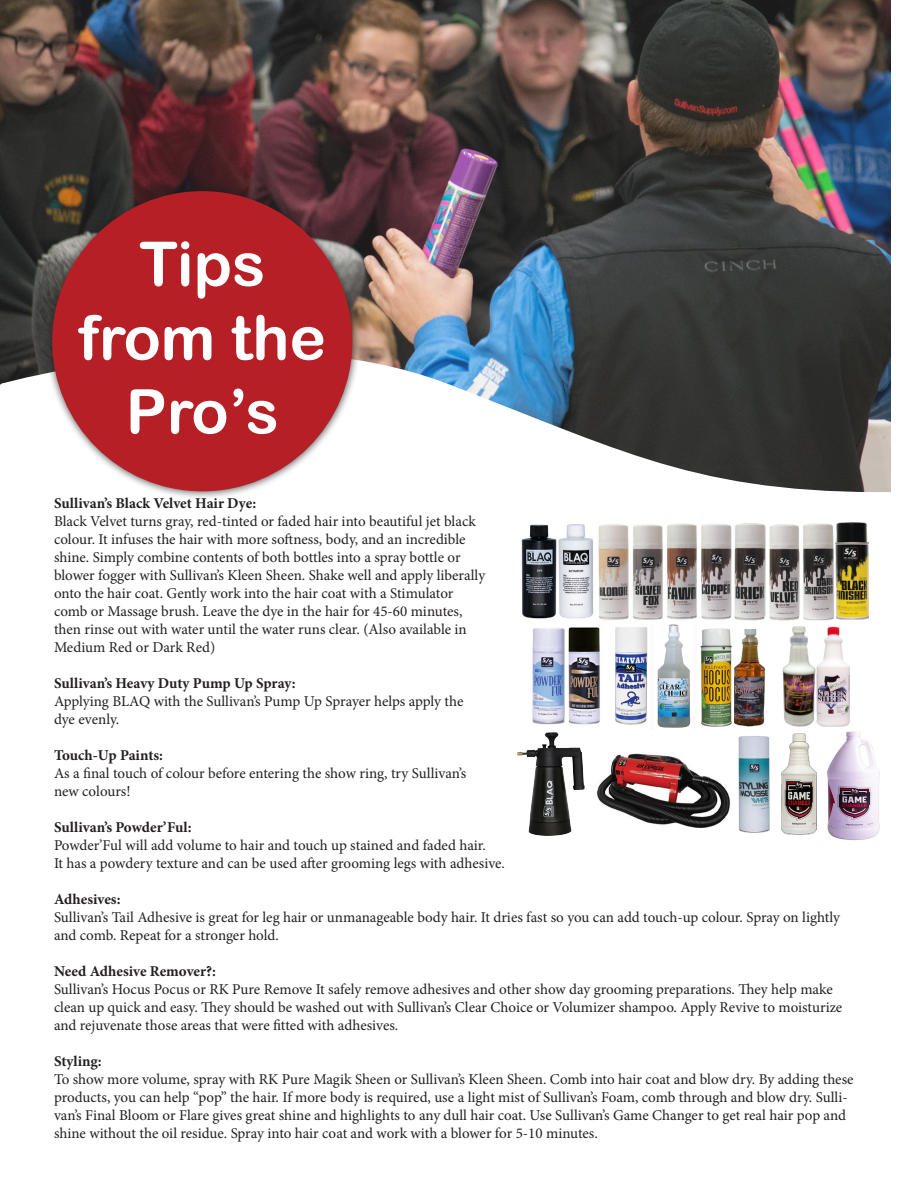
<style>
.page{position:relative;width:918px;height:1188px;background:#fff}
.page>*{position:absolute;margin:0;border:0;box-sizing:border-box;transform-origin:0 0}
.t1{font:61.5px "Arial Rounded MT Bold";color:#fff}
.t2{font:15px/18px "Minion Pro";letter-spacing:-.005em;color:#231f20}
.t3{font:700 15px "Minion Pro";color:#231f20}
</style>
<div class="page">
<img style="left:0;top:0;width:891px;height:312px">
<svg style="left:0;top:312px;width:891px;height:519px"></svg>
<div style="left:44px;top:183px;width:316px;height:316px;background:#231f20;opacity:.75"></div>
<div style="left:52px;top:191px;width:300px;height:300px;background:#b61f26;border-radius:50%"></div>
<img style="left:651px;top:623px;width:46px;height:106px">
<img style="left:519px;top:519px;width:319px;height:104px">
<img style="left:529px;top:625px;width:73px;height:101px">
<img style="left:614px;top:625px;width:34px;height:100px">
<img style="left:700px;top:629px;width:71px;height:97px">
<img style="left:813px;top:623px;width:40px;height:105px">
<div style="left:762px;top:625px;width:11px;height:10px;background:#fff"></div>
<img style="left:781px;top:624px;width:37px;height:104px">
<img style="left:595px;top:753px;width:137px;height:75px">
<img style="left:737px;top:733px;width:33px;height:100px">
<img style="left:836px;top:523px;width:32px;height:97px">
<img style="left:518px;top:732px;width:67px;height:104px">
<img style="left:824px;top:728px;width:58px;height:112px">
<img style="left:782px;top:733px;width:35px;height:102px">
<p class="t1" style="left:139px;top:228px;width:128px">Tips</p>
<p class="t1" style="left:79px;top:301px;width:249px">from the</p>
<p class="t1" style="left:126px;top:375px;width:155px">Pro’s</p>
<p class="t3" style="left:54px;top:492px;width:204px">Sullivan’s Black Velvet Hair Dye:</p>
<p class="t2" style="left:54px;top:512px;width:433px">Black Velvet turns gray, red-tinted or faded hair into beautiful jet black colour. It infuses the hair with more softness, body, and an incredible shine. Simply combine contents of both bottles into a spray bottle or blower fogger with Sullivan’s Kleen Sheen. Shake well and apply liberally onto the hair coat. Gently work into the hair coat with a Stimulator comb or Massage brush. Leave the dye in the hair for 45-60 minutes, then rinse out with water until the water runs clear. (Also available in Medium Red or Dark Red)</p>
<p class="t3" style="left:54px;top:672px;width:243px">Sullivan’s Heavy Duty Pump Up Spray:</p>
<p class="t2" style="left:54px;top:692px;width:411px">Applying BLAQ with the Sullivan’s Pump Up Sprayer helps apply the dye evenly.</p>
<p class="t3" style="left:54px;top:744px;width:111px">Touch-Up Paints:</p>
<p class="t2" style="left:54px;top:764px;width:414px">As a final touch of colour before entering the show ring, try Sullivan’s new colours!</p>
<p class="t3" style="left:54px;top:816px;width:139px">Sullivan’s Powder’Ful:</p>
<p class="t2" style="left:54px;top:836px;width:452px">Powder’Ful will add volume to hair and touch up stained and faded hair.<br>It has a powdery texture and can be used after grooming legs with adhesive.</p>
<p class="t3" style="left:54px;top:888px;width:68px">Adhesives:</p>
<p class="t2" style="left:54px;top:908px;width:788px">Sullivan’s Tail Adhesive is great for leg hair or unmanageable body hair. It dries fast so you can add touch-up colour. Spray on lightly and comb. Repeat for a stronger hold.</p>
<p class="t3" style="left:54px;top:960px;width:163px">Need Adhesive Remover?:</p>
<p class="t2" style="left:54px;top:980px;width:790px">Sullivan’s Hocus Pocus or RK Pure Remove It safely remove adhesives and other show day grooming preparations. They help make clean up quick and easy. They should be washed out with Sullivan’s Clear Choice or Volumizer shampoo. Apply Revive to moisturize and rejuvenate those areas that were fitted with adhesives.</p>
<p class="t3" style="left:54px;top:1050px;width:49px">Styling:</p>
<p class="t2" style="left:54px;top:1070px;width:801px">To show more volume, spray with RK Pure Magik Sheen or Sullivan’s Kleen Sheen. Comb into hair coat and blow dry. By adding these products, you can help “pop” the hair. If more body is required, use a light mist of Sullivan’s Foam, comb through and blow dry. Sulli&shy;van’s Final Bloom or Flare gives great shine and highlights to any dull hair coat. Use Sullivan’s Game Changer to get real hair pop and shine without the oil residue. Spray into hair coat and work with a blower for 5-10 minutes.</p>
</div>
